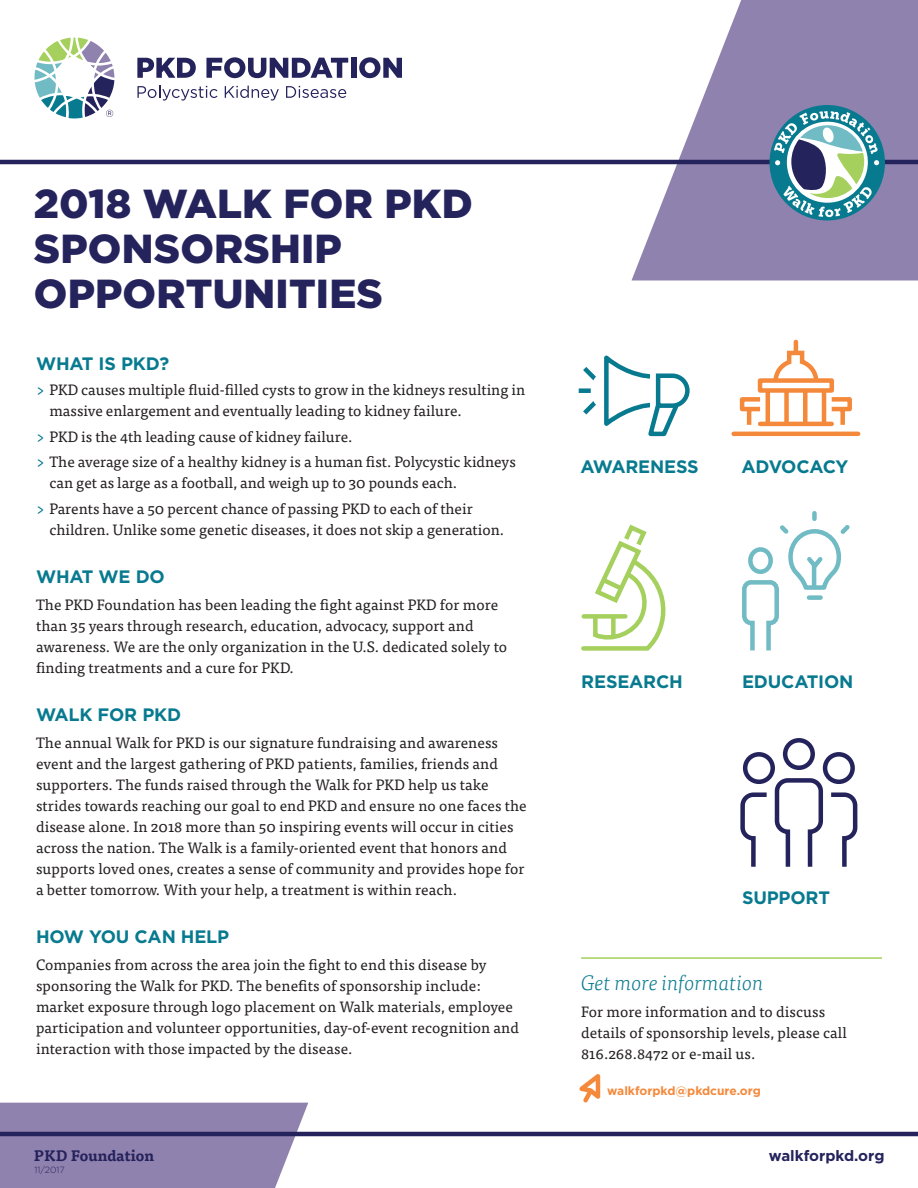
<style>
.page{position:relative;width:918px;height:1188px;background:#fff}
.page>*{position:absolute;margin:0;border:0;box-sizing:border-box;transform-origin:0 0}
.t1{font:900 40.5px/45px "Gotham";letter-spacing:.005em;color:#25235c}
.Callout{font:italic 300 21px "Tisa OT";color:#087a8f}
.DAY{font:700 18px "Gotham";letter-spacing:-.01em;color:#087a8f}
.Body_first{font:15px/21px "Tisa OT";letter-spacing:.005em;color:#231f20}
.t2{font:700 15px "Gotham";color:#25235c}
.t3{font:700 15px "Tisa OT";color:#25235c}
.Sidebar_orange{font:700 12px "Gotham";color:#f5893b}
.t4{font:300 9px "Gotham";color:#25235c}
.s1{color:#087a8f}
</style>
<div class="page">
<svg style="left:0;top:1103px;width:308px;height:85px;background:#9587b1"></svg>
<svg style="left:632px;top:0;width:286px;height:280px;fill:#9082ae"></svg>
<hr style="left:0;top:160px;width:918px;height:4px;background:#25235c">
<hr style="left:0;top:1132px;width:918px;height:4px;background:#25235c">
<svg style="left:137px;top:58px;width:59px;height:20px"></svg>
<svg style="left:206px;top:57px;width:142px;height:21px"></svg>
<div style="left:351px;top:58px;width:5px;height:20px;background:#25235c"></div>
<svg style="left:359px;top:57px;width:43px;height:21px"></svg>
<svg style="left:137px;top:86px;width:80px;height:15px"></svg>
<svg style="left:225px;top:86px;width:54px;height:15px"></svg>
<svg style="left:286px;top:86px;width:60px;height:12px"></svg>
<svg style="left:34px;top:37px;width:80px;height:82px"></svg>
<div style="left:770px;top:105px;width:115px;height:115px;background:#087a8f;border-radius:50%"></div>
<svg style="left:774px;top:111px;width:105px;height:106px"></svg>
<svg style="left:578px;top:355px;width:112px;height:82px"></svg>
<hr style="left:822px;top:391px;width:4px;height:34px;background:#f5893b">
<div style="left:803px;top:391px;width:5px;height:34px;background:#f5893b"></div>
<div style="left:784px;top:391px;width:5px;height:34px;background:#f5893b"></div>
<hr style="left:766px;top:391px;width:4px;height:34px;background:#f5893b">
<hr style="left:734px;top:432px;width:124px;height:4px;background:#f5893b">
<svg style="left:739px;top:395px;width:113px;height:32px"></svg>
<svg style="left:773px;top:348px;width:46px;height:30px"></svg>
<hr style="left:794px;top:342px;width:4px;height:11px;background:#f5893b">
<div style="left:758px;top:378px;width:76px;height:15px;border:4px solid #f5893b"></div>
<svg style="left:740px;top:738px;width:118px;height:129px"></svg>
<svg style="left:581px;top:524px;width:85px;height:127px"></svg>
<svg style="left:742px;top:511px;width:108px;height:140px"></svg>
<hr style="left:581px;top:957px;width:301px;height:2px;background:#a5d05e">
<svg style="left:579px;top:1074px;width:21px;height:29px"></svg>
<p class="t1" style="left:34px;top:181px;width:440px">2018 WALK FOR PKD<br>SPONSORSHIP<br>OPPORTUNITIES</p>
<h2 class="DAY" style="left:36px;top:352px;width:135px">WHAT IS PKD?</h2>
<p class="Body_first" style="left:50px;top:380px;width:477px;text-indent:-14px"><span class="s1">&gt;</span> PKD causes multiple fluid-filled cysts to grow in the kidneys resulting in massive enlargement and eventually leading to kidney failure.</p>
<p class="Body_first" style="left:36px;top:426px;width:318px"><span class="s1">&gt;</span> PKD is the 4th leading cause of kidney failure.</p>
<p class="Body_first" style="left:50px;top:452px;width:468px;text-indent:-14px"><span class="s1">&gt;</span> The average size of a healthy kidney is a human fist. Polycystic kidneys can get as large as a football, and weigh up to 30 pounds each.</p>
<p class="Body_first" style="left:50px;top:498px;width:456px;text-indent:-14px"><span class="s1">&gt;</span> Parents have a 50 percent chance of passing PKD to each of their children. Unlike some genetic diseases, it does not skip a generation.</p>
<h2 class="DAY" style="left:36px;top:565px;width:130px">WHAT WE DO</h2>
<p class="Body_first" style="left:36px;top:594px;width:473px">The PKD Foundation has been leading the fight against PKD for more than 35 years through research, education, advocacy, support and awareness. We are the only organization in the U.S. dedicated solely to finding treatments and a cure for PKD.</p>
<h2 class="DAY" style="left:36px;top:703px;width:147px">WALK FOR PKD</h2>
<p class="Body_first" style="left:36px;top:732px;width:492px">The annual Walk for PKD is our signature fundraising and awareness event and the largest gathering of PKD patients, families, friends and supporters. The funds raised through the Walk for PKD help us take strides towards reaching our goal to end PKD and ensure no one faces the disease alone. In 2018 more than 50 inspiring events will occur in cities across the nation. The Walk is a family-oriented event that honors and supports loved ones, creates a sense of community and provides hope for a better tomorrow. With your help, a treatment is within reach.</p>
<h2 class="DAY" style="left:36px;top:925px;width:195px">HOW YOU CAN HELP</h2>
<p class="Body_first" style="left:36px;top:954px;width:484px">Companies from across the area join the fight to end this disease by sponsoring the Walk for PKD. The benefits of sponsorship include: market exposure through logo placement on Walk materials, employee participation and volunteer opportunities, day-of-event recognition and interaction with those impacted by the disease.</p>
<p class="DAY" style="left:581px;top:455px;width:120px">AWARENESS</p>
<p class="DAY" style="left:742px;top:455px;width:108px">ADVOCACY</p>
<p class="DAY" style="left:581px;top:669px;width:103px">RESEARCH</p>
<p class="DAY" style="left:742px;top:669px;width:113px">EDUCATION</p>
<p class="DAY" style="left:742px;top:886px;width:90px">SUPPORT</p>
<p class="Callout" style="left:581px;top:971px;width:184px">Get more information</p>
<p class="Body_first" style="left:581px;top:1002px;width:267px">For more information and to discuss details of sponsorship levels, please call<br>816.268.8472 or e-mail us.</p>
<p class="Sidebar_orange" style="left:607px;top:1082px;width:155px">walkforpkd@pkdcure.org</p>
<p class="t3" style="left:34px;top:1146px;width:122px">PKD Foundation</p>
<p class="t2" style="left:769px;top:1146px;width:117px">walkforpkd.org</p>
<p class="t4" style="left:34px;top:1164px;width:32px">11/2017</p>
</div>
